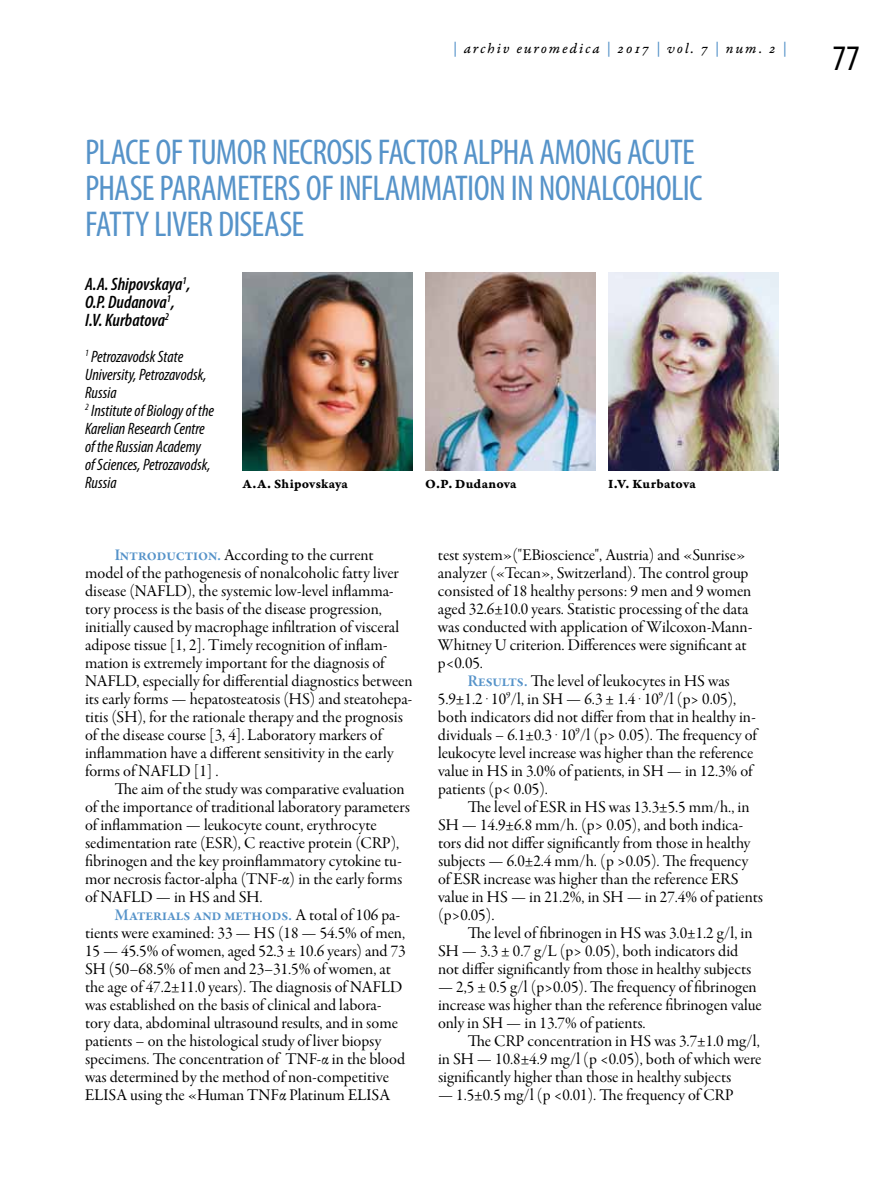
<style>
.page{position:relative;width:893px;height:1191px;background:#fff}
.page>*{position:absolute;margin:0;border:0;box-sizing:border-box;transform-origin:0 0}
.t1{font:condensed 36px/36px "Myriad Pro";letter-spacing:-.02em;color:#5693c9}
.t2{font:condensed 36px "Myriad Pro";color:#000}
.t3{font:italic 600 condensed 18px/18px "Myriad Pro";color:#000}
.t4{font:16.5px/18px "Garamond Premr Pro Subh";color:#000}
.t5{font:italic condensed 16.5px/18px "Myriad Pro";color:#000}
.t6{font:16.5px "Garamond Premr Pro Smbd Subh";color:#5693c9}
.t7{font:15px "Garamond Premr Pro It Capt";letter-spacing:.125em;color:#000}
.t8{font:13.5px "Garamond Premr Pro Bd Capt";letter-spacing:.015em;color:#000}
.s1{color:#5693c9}
.s2{font-family:"Garamond Premr Pro Smbd Subh";color:#5693c9}
.s3{font-family:"Garamond Premr Pro Subh";color:#000}
</style>
<div class="page">
<img style="left:243px;top:272px;width:169px;height:198px">
<img style="left:425px;top:272px;width:170px;height:198px">
<img style="left:608px;top:272px;width:170px;height:198px">
<p class="t7" style="left:453px;top:40px;width:335px"><span class="s1">|</span> archiv euromedica <span class="s1">|</span> 2017 <span class="s1">|</span> vol. 7 <span class="s1">|</span> num. 2 <span class="s1">|</span></p>
<h1 class="t1" style="left:85px;top:133px;width:619px">PLACE OF TUMOR NECROSIS FACTOR ALPHA AMONG ACUTE<br>PHASE PARAMETERS OF INFLAMMATION IN NONALCOHOLIC<br>FATTY LIVER DISEASE</h1>
<p class="t3" style="left:85px;top:275px;width:107px">A.A. Shipovskaya<sup>1</sup>,<br>O.P. Dudanova<sup>1</sup>,<br>I.V. Kurbatova<sup>2</sup></p>
<p class="t5" style="left:85px;top:347px;width:131px"><sup>1</sup> Petrozavodsk State<br>University, Petrozavodsk,<br>Russia<br><sup>2</sup> Institute of Biology of the<br>Karelian Research Centre of the Russian Academy of Sciences, Petrozavodsk,<br>Russia</p>
<p class="t8" style="left:243px;top:475px;width:107px">A.A. Shipovskaya</p>
<p class="t8" style="left:425px;top:475px;width:93px">O.P. Dudanova</p>
<p class="t8" style="left:608px;top:475px;width:89px">I.V. Kurbatova</p>
<p class="t4" style="left:85px;top:546px;width:329px;text-indent:30px"><span class="s2">Introduction.</span> According to the current model of the pathogenesis of nonalcoholic fatty liver disease (NAFLD), the systemic low-level inflamma&shy;tory process is the basis of the disease progression, initially caused by macrophage infiltration of visceral adipose tissue [1, 2]. Timely recognition of inflam&shy;mation is extremely important for the diagnosis of NAFLD, especially for differential diagnostics between its early forms — hepatosteatosis (HS) and steatohepa&shy;titis (SH), for the rationale therapy and the prognosis of the disease course [3, 4]. Laboratory markers of inflammation have a different sensitivity in the early forms of NAFLD [1] .</p>
<p class="t4" style="left:85px;top:780px;width:326px;text-indent:30px">The aim of the study was comparative evaluation of the importance of traditional laboratory parameters of inflammation — leukocyte count, erythrocyte sedimentation rate (ESR), C reactive protein (CRP), fibrinogen and the key proinflammatory cytokine tu&shy;mor necrosis factor-alpha (TNF-α) in the early forms of NAFLD — in HS and SH.</p>
<p class="t6" style="left:115px;top:905px;width:287px">Materials and methods. <span class="s3">A total of 106 pa-</span></p>
<p class="t4" style="left:85px;top:924px;width:322px">tients were examined: 33 — HS (18 — 54.5% of men, 15 — 45.5% of women, aged 52.3 ± 10.6 years) and 73<br>SH (50–68.5% of men and 23–31.5% of women, at the age of 47.2±11.0 years). The diagnosis of NAFLD was established on the basis of clinical and labora&shy;tory data, abdominal ultrasound results, and in some patients – on the histological study of liver biopsy specimens. The concentration of TNF-α in the blood was determined by the method of non-competitive ELISA using the «Human TNFα Platinum ELISA</p>
<p class="t4" style="left:438px;top:546px;width:316px">test system»("EBioscience", Austria) and «Sunrise» analyzer («Tecan», Switzerland). The control group consisted of 18 healthy persons: 9 men and 9 women aged 32.6±10.0 years. Statistic processing of the data was conducted with application of Wilcoxon-Mann-Whitney U criterion. Differences were significant at p&lt;0.05.</p>
<p class="t4" style="left:438px;top:672px;width:320px;text-indent:30px"><span class="s2">Results.</span> The level of leukocytes in HS was 5.9±1.2 . 10<sup>9</sup>/l, in SH — 6.3 ± 1.4 . 10<sup>9</sup>/l (p&gt; 0.05), both indicators did not differ from that in healthy in&shy;dividuals – 6.1±0.3 . 10<sup>9</sup>/l (p&gt; 0.05). The frequency of leukocyte level increase was higher than the reference value in HS in 3.0% of patients, in SH — in 12.3% of patients (p&lt; 0.05).</p>
<p class="t4" style="left:438px;top:798px;width:326px;text-indent:30px">The level of ESR in HS was 13.3±5.5 mm/h., in SH — 14.9±6.8 mm/h. (p&gt; 0.05), and both indica&shy;tors did not differ significantly from those in healthy subjects — 6.0±2.4 mm/h. (p &gt;0.05). The frequency of ESR increase was higher than the reference ERS value in HS — in 21.2%, in SH — in 27.4% of patients (p&gt;0.05).</p>
<p class="t4" style="left:438px;top:924px;width:316px;text-indent:30px">The level of fibrinogen in HS was 3.0±1.2 g/l, in<br>SH — 3.3 ± 0.7 g/L (p&gt; 0.05), both indicators did not differ significantly from those in healthy subjects</p>
<p class="t4" style="left:438px;top:978px;width:325px">— 2,5 ± 0.5 g/l (p&gt;0.05). The frequency of fibrinogen increase was higher than the reference fibrinogen value only in SH — in 13.7% of patients.</p>
<p class="t4" style="left:438px;top:1032px;width:325px;text-align:justify;text-indent:30px">The CRP concentration in HS was 3.7±1.0 mg/l, in SH — 10.8±4.9 mg/l (p &lt;0.05), both of which were significantly higher than those in healthy subjects</p>
<p class="t4" style="left:438px;top:1086px;width:297px">— 1.5±0.5 mg/l (p &lt;0.01). The frequency of CRP</p>
<h1 class="t2" style="left:832px;top:36px;width:29px">77</h1>
</div>
